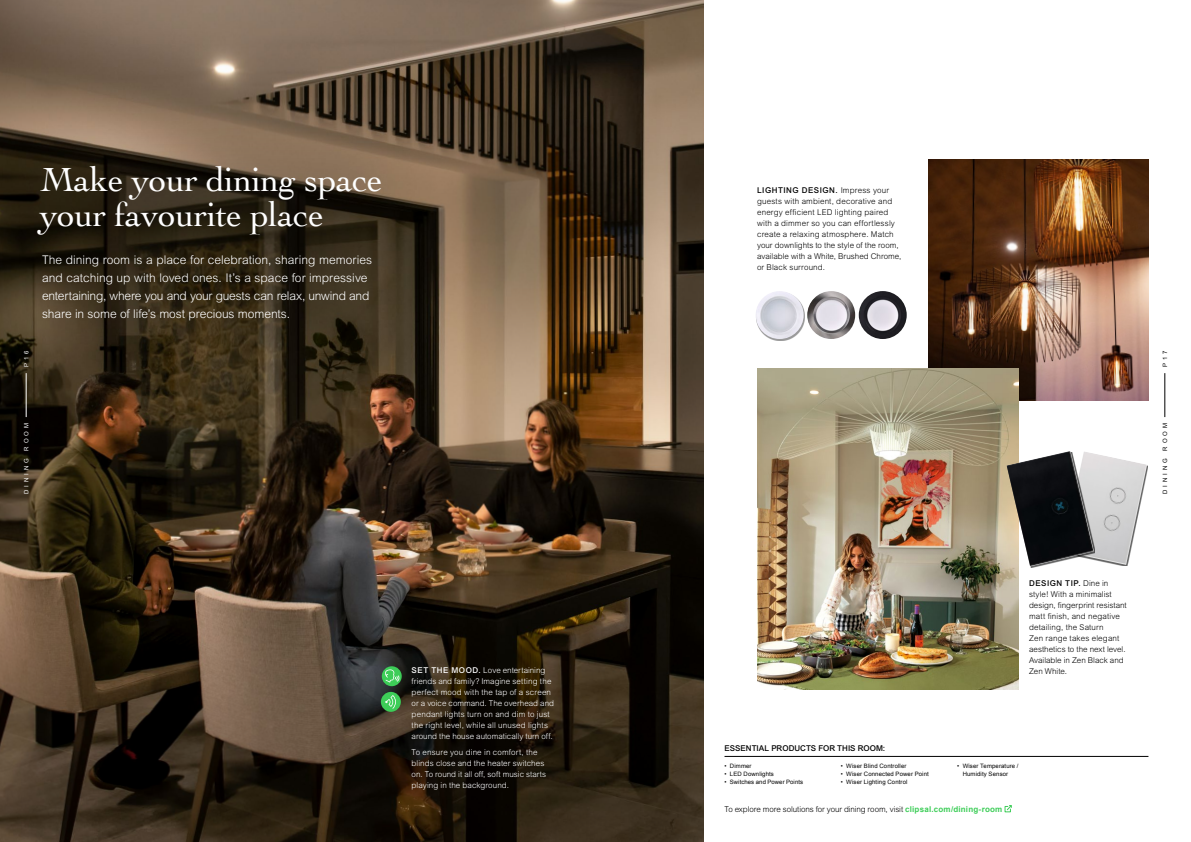
<style>
.page{position:relative;width:1191px;height:842px;background:#fff}
.page>*{position:absolute;margin:0;border:0;box-sizing:border-box;transform-origin:0 0}
.t1{font:35px/35px "Cochin";letter-spacing:-.01em;color:#fff}
.t2{font:300 12px/18px "Arial MT Std";letter-spacing:-.005em;color:#fff}
.t3{font:300 8px/11px "Arial MT Std";letter-spacing:.015em;color:#000}
.t4{font:300 8px/11px "Arial MT Std";letter-spacing:.01em;color:#fff}
.t5{font:300 8px "Arial MT Std";letter-spacing:-.01em;color:#000}
.t6{font:500 8px "Arial MT Std";letter-spacing:.005em;color:#000}
.t7{font:6px/8px "Arial";letter-spacing:.02em;color:#000}
.t8{font:6px "Arial";letter-spacing:.5em;color:#fff}
.s1{font-weight:500}
.s2{font-family:"Arial";font-weight:700;color:#3dcd58}
</style>
<div class="page">
<img style="left:0;top:0;width:703px;height:842px">
<div style="left:0;top:118px;width:426px;height:251px;background:#000;opacity:.75"></div>
<img style="left:929px;top:160px;width:219px;height:240px">
<img style="left:757px;top:369px;width:261px;height:321px">
<div style="left:756px;top:292px;width:48px;height:48px;background:#000;opacity:.4"></div>
<img style="left:755px;top:291px;width:48px;height:48px;border-radius:24px">
<img style="left:807px;top:291px;width:48px;height:48px;border-radius:24px">
<img style="left:858px;top:291px;width:48px;height:48px;border-radius:24px">
<hr style="left:724px;top:756px;width:424px;height:1px;background:#000">
<svg style="left:1004px;top:805px;width:8px;height:7px"></svg>
<svg style="left:382px;top:666px;width:20px;height:20px"></svg>
<svg style="left:385px;top:669px;width:14px;height:13px"></svg>
<div style="left:381px;top:692px;width:20px;height:20px;background:#3dcd58;border-radius:50%"></div>
<svg style="left:385px;top:695px;width:11px;height:14px"></svg>
<img style="left:1095px;top:454px;width:52px;height:111px">
<div style="left:1007px;top:452px;width:88px;height:115px;background:#000;opacity:.6"></div>
<img style="left:1006px;top:451px;width:87px;height:115px">
<img style="left:1052px;top:499px;width:16px;height:15px">
<hr style="left:1164px;top:373px;width:1px;height:44px;background:#000">
<hr style="left:26px;top:373px;width:1px;height:44px;background:#fff">
<h1 class="t1" style="left:40px;top:161px;width:344px">Make your dining space your favourite place</h1>
<h2 class="t2" style="left:42px;top:250px;width:332px">The dining room is a place for celebration, sharing memories and catching up with loved ones. It’s a space for impressive entertaining, where you and your guests can relax, unwind and share in some of life’s most precious moments.</h2>
<p class="t8" style="left:22px;top:367px;width:18px;rotate:-90deg">P16</p>
<p class="t8" style="left:22px;top:451px;width:29px;rotate:-90deg">ROOM</p>
<p class="t8" style="left:22px;top:494px;width:37px;rotate:-90deg">DINING</p>
<p class="t4" style="left:412px;top:664px;width:144px"><span class="s1">SET THE MOOD.</span> Love entertaining friends and family? Imagine setting the perfect mood with the tap of a screen or a voice command. The overhead and pendant lights turn on and dim to just the right level, while all unused lights around the house automatically turn off.</p>
<p class="t4" style="left:412px;top:747px;width:136px">To ensure you dine in comfort, the blinds close and the heater switches on. To round it all off, soft music starts playing in the background.</p>
<p class="t3" style="left:757px;top:185px;width:146px"><span class="s1">LIGHTING DESIGN.</span> Impress your guests with ambient, decorative and energy efficient LED lighting paired with a dimmer so you can effortlessly create a relaxing atmosphere. Match your downlights to the style of the room, available with a White, Brushed Chrome, or Black surround.</p>
<p class="t3" style="left:1029px;top:578px;width:99px"><span class="s1">DESIGN TIP.</span> Dine in style! With a minimalist design, fingerprint resistant matt finish, and negative detailing, the Saturn<br>Zen range takes elegant aesthetics to the next level.<br>Available in Zen Black and<br>Zen White.</p>
<p class="t6" style="left:724px;top:744px;width:162px">ESSENTIAL PRODUCTS FOR THIS ROOM:</p>
<p class="t7" style="left:724px;top:762px;width:29px">• Dimmer</p>
<p class="t7" style="left:724px;top:770px;width:51px">• LED Downlights</p>
<p class="t7" style="left:724px;top:778px;width:80px">• Switches and Power Points</p>
<p class="t7" style="left:962px;top:762px;width:57px;text-indent:-5px">• Wiser Temperature /<br>Humidity Sensor</p>
<p class="t5" style="left:724px;top:805px;width:279px">To explore more solutions for your dining room, visit <span class="s2">clipsal.com/dining-room</span></p>
<p class="t7" style="left:841px;top:762px;width:67px">• Wiser Blind Controller</p>
<p class="t7" style="left:841px;top:770px;width:89px">• Wiser Connected Power Point</p>
<p class="t7" style="left:841px;top:778px;width:68px">• Wiser Lighting Control</p>
<p class="t7" style="left:1161px;top:367px;width:18px;rotate:-90deg">P17</p>
<p class="t7" style="left:1161px;top:451px;width:29px;rotate:-90deg">ROOM</p>
<p class="t7" style="left:1161px;top:494px;width:37px;rotate:-90deg">DINING</p>
</div>
